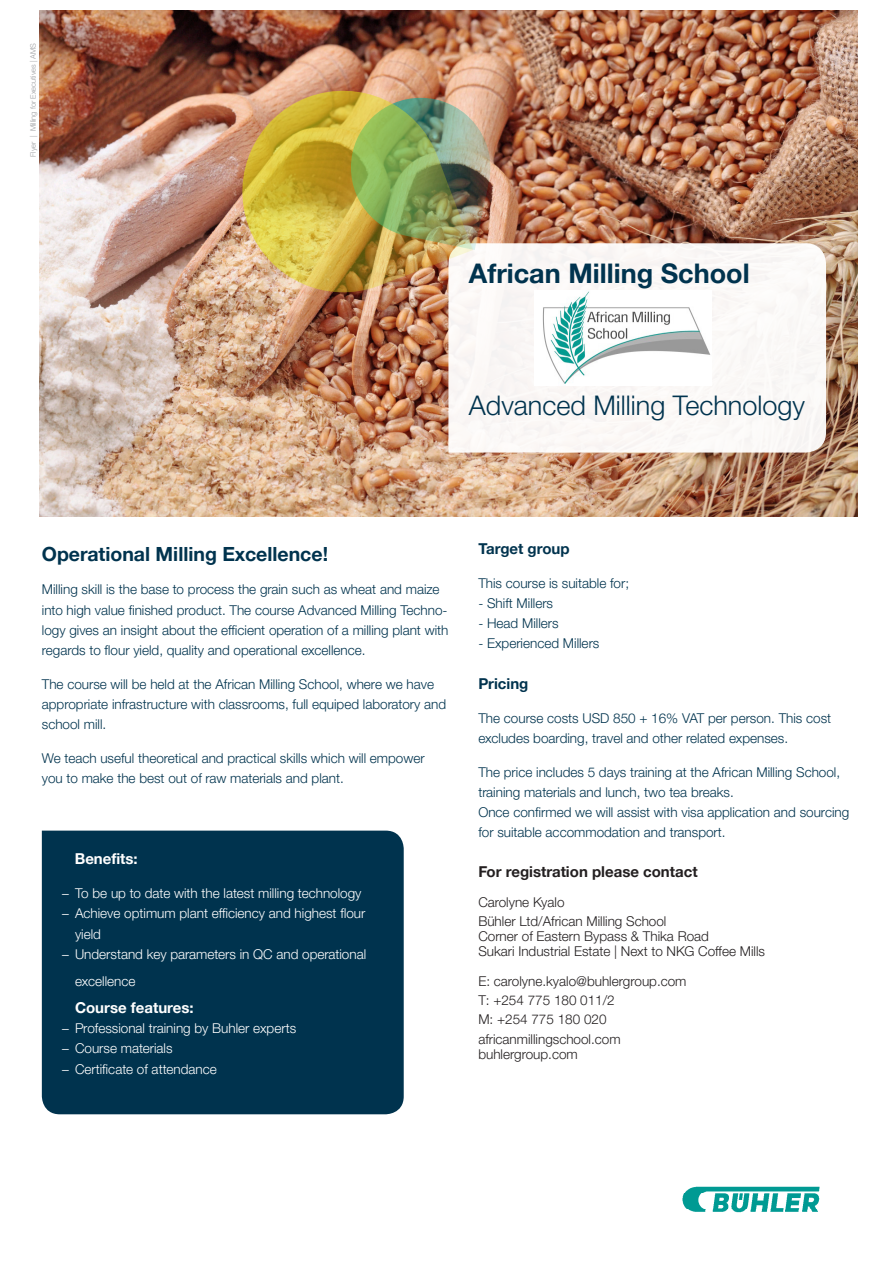
<style>
.page{position:relative;width:893px;height:1263px;background:#fff}
.page>*{position:absolute;margin:0;border:0;box-sizing:border-box;transform-origin:0 0}
.Headline_Accentuatio{font:300 27px "Helvetica Neue LTW1 G";color:#00334e}
.Headline_1{font:700 27px "Helvetica Neue LTW1 G";color:#00334e}
.Titel{font:700 19.5px "Helvetica Neue LTW1 G";color:#00334e}
.adress{font:700 15px "Helvetica Neue LTW1 G";color:#231f20}
.title_2_white_Box{font:700 15px "Helvetica Neue LTW1 G";color:#fff}
.running_text{font:700 15px "Helvetica Neue LTW1 G";color:#00334e}
.running_text-2{font:300 13.5px/20.2px "Helvetica Neue LTW1 G";color:#00334e}
.t1{font:300 13.5px/20.2px "Helvetica Neue LTW1 G";color:#fff}
.adress-2{font:300 13.5px/15px "Helvetica Neue LTW1 G";color:#231f20}
.running_text-3{font:300 7.5px "Helvetica Neue LTW1 G";color:#9d9fa2}
</style>
<div class="page">
<img style="left:39px;top:10px;width:819px;height:507px">
<div style="left:42px;top:831px;width:362px;height:283px;background:#00334e"></div>
<div style="left:448px;top:243px;width:378px;height:210px;background:#fbf8f6"></div>
<img style="left:534px;top:291px;width:177px;height:94px">
<img style="left:682px;top:1186px;width:138px;height:27px">
<img style="left:473px;top:91px;width:24px;height:159px">
<img style="left:229px;top:78px;width:244px;height:227px">
<p class="running_text-3" style="left:28px;top:157px;width:115px;rotate:-90deg">Flyer | Milling for Executives | AMS</p>
<p class="Headline_1" style="left:469px;top:257px;width:282px">African Milling School</p>
<p class="Headline_Accentuatio" style="left:469px;top:389px;width:338px">Advanced Milling Technology</p>
<p class="Titel" style="left:42px;top:542px;width:288px">Operational Milling Excellence!</p>
<p class="running_text-2" style="left:42px;top:579px;width:408px">Milling skill is the base to process the grain such as wheat and maize into high value finished product. The course Advanced Milling Techno&shy;logy gives an insight about the efficient operation of a milling plant with regards to flour yield, quality and operational excellence.</p>
<p class="running_text-2" style="left:42px;top:674px;width:406px">The course will be held at the African Milling School, where we have appropriate infrastructure with classrooms, full equiped laboratory and school mill.</p>
<p class="running_text-2" style="left:42px;top:748px;width:384px">We teach useful theoretical and practical skills which will empower you to make the best out of raw materials and plant.</p>
<p class="title_2_white_Box" style="left:75px;top:850px;width:65px">Benefits:</p>
<p class="t1" style="left:62px;top:883px;width:301px">– To be up to date with the latest milling technology</p>
<p class="t1" style="left:75px;top:903px;width:292px;text-indent:-13px">– Achieve optimum plant efficiency and highest flour yield</p>
<p class="t1" style="left:75px;top:940px;width:293px;line-height:27px;text-indent:-13px">– Understand key parameters in QC and operational excellence</p>
<p class="title_2_white_Box" style="left:75px;top:998px;width:120px">Course features:</p>
<p class="t1" style="left:62px;top:1018px;width:235px">– Professional training by Buhler experts</p>
<p class="t1" style="left:62px;top:1038px;width:112px">– Course materials</p>
<p class="t1" style="left:62px;top:1059px;width:156px">– Certificate of attendance</p>
<p class="running_text" style="left:478px;top:539px;width:93px">Target group</p>
<p class="running_text-2" style="left:478px;top:573px;width:152px">This course is suitable for;</p>
<p class="running_text-2" style="left:478px;top:593px;width:76px">- Shift Millers</p>
<p class="running_text-2" style="left:478px;top:613px;width:82px">- Head Millers</p>
<p class="running_text-2" style="left:478px;top:633px;width:123px">- Experienced Millers</p>
<p class="running_text" style="left:478px;top:674px;width:52px">Pricing</p>
<p class="running_text-2" style="left:478px;top:708px;width:354px">The course costs USD 850 + 16% VAT per person. This cost excludes boarding, travel and other related expenses.</p>
<p class="running_text-2" style="left:478px;top:762px;width:363px">The price includes 5 days training at the African Milling School,</p>
<p class="running_text-2" style="left:478px;top:782px;width:257px">training materials and lunch, two tea breaks.</p>
<p class="running_text-2" style="left:478px;top:802px;width:372px">Once confirmed we will assist with visa application and sourcing for suitable accommodation and transport.</p>
<p class="adress" style="left:478px;top:862px;width:221px">For registration please contact</p>
<p class="adress-2" style="left:478px;top:894px;width:88px">Carolyne Kyalo</p>
<p class="adress-2" style="left:478px;top:913px;width:190px">Bühler Ltd/African Milling School</p>
<p class="adress-2" style="left:478px;top:928px;width:288px">Corner of Eastern Bypass &amp; Thika Road<br>Sukari Industrial Estate | Next to NKG Coffee Mills</p>
<p class="adress-2" style="left:478px;top:973px;width:210px">E: carolyne.kyalo@buhlergroup.com</p>
<p class="adress-2" style="left:478px;top:993px;width:138px">T: +254 775 180 011/2</p>
<p class="adress-2" style="left:478px;top:1012px;width:130px">M: +254 775 180 020</p>
<p class="adress-2" style="left:478px;top:1031px;width:144px">africanmillingschool.com buhlergroup.com</p>
</div>
